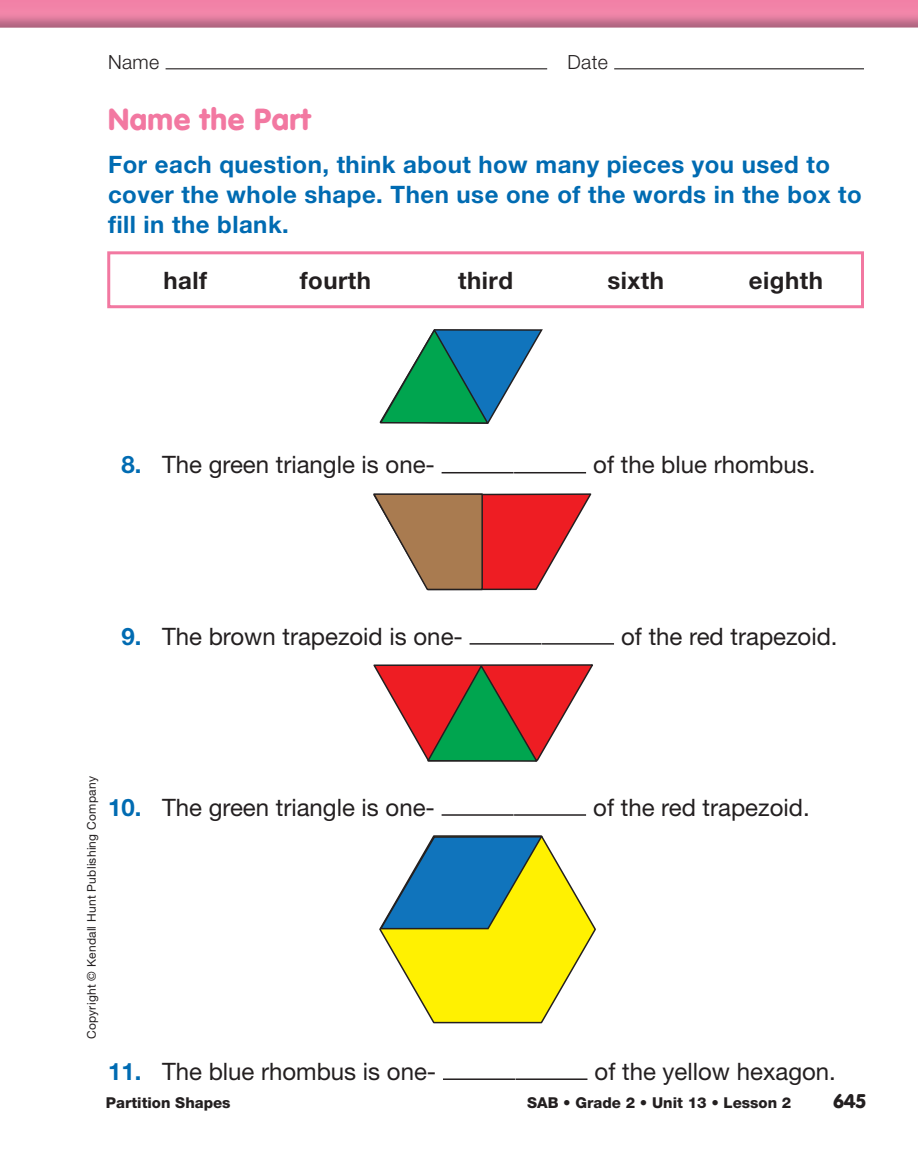
<style>
.page{position:relative;width:918px;height:1176px;background:#fff}
.page>*{position:absolute;margin:0;border:0;box-sizing:border-box;transform-origin:0 0}
.t1{font:900 30px "VAG Rounded Std";letter-spacing:.02em;color:#f278a1}
.t2{font:24px "Helvetica Neue";color:#231f20}
.t3{font:700 24px/30px "Helvetica Neue";letter-spacing:.02em;color:#006bb2}
.t4{font:700 24px "Helvetica Neue";letter-spacing:.02em;color:#231f20}
.t5{font:300 19.5px "Helvetica Neue";letter-spacing:.02em;color:#231f20}
.t6{font:900 19.5px "VAG Rounded Std";color:#231f20}
.t7{font:800 15px "Helvetica Neue";color:#231f20}
.t8{font:12px "Helvetica Neue";letter-spacing:.02em;color:#231f20}
.s1{font-weight:700;color:#006bb2}
</style>
<div class="page">
<div style="left:0;top:0;width:918px;height:13px;background:#f282a7"></div>
<img style="left:0;top:13px;width:918px;height:15px">
<hr style="left:166px;top:68px;width:381px;height:1px;background:#231f20">
<hr style="left:614px;top:68px;width:250px;height:1px;background:#231f20">
<hr style="left:442px;top:472px;width:72px;height:1px;background:#231f20">
<hr style="left:514px;top:472px;width:72px;height:1px;background:#231f20">
<hr style="left:470px;top:643px;width:72px;height:1px;background:#231f20">
<hr style="left:542px;top:643px;width:72px;height:1px;background:#231f20">
<hr style="left:442px;top:814px;width:72px;height:1px;background:#231f20">
<hr style="left:514px;top:814px;width:72px;height:1px;background:#231f20">
<hr style="left:443px;top:1078px;width:72px;height:1px;background:#231f20">
<hr style="left:515px;top:1078px;width:72px;height:1px;background:#231f20">
<svg style="left:379px;top:835px;width:217px;height:189px"></svg>
<div style="left:107px;top:251px;width:757px;height:57px;border:3px solid #f278a1"></div>
<svg style="left:379px;top:329px;width:164px;height:95px"></svg>
<svg style="left:373px;top:493px;width:219px;height:97px"></svg>
<svg style="left:373px;top:664px;width:220px;height:98px"></svg>
<p class="t5" style="left:108px;top:55px;width:53px">Name</p>
<p class="t5" style="left:567px;top:55px;width:42px">Date</p>
<p class="t1" style="left:108px;top:106px;width:204px">Name the Part</p>
<p class="t3" style="left:108px;top:152px;width:755px">For each question, think about how many pieces you used to cover the whole shape. Then use one of the words in the box to fill in the blank.</p>
<p class="t4" style="left:164px;top:272px;width:45px">half</p>
<p class="t4" style="left:300px;top:272px;width:73px">fourth</p>
<p class="t4" style="left:458px;top:272px;width:56px">third</p>
<p class="t4" style="left:607px;top:272px;width:58px">sixth</p>
<p class="t4" style="left:749px;top:272px;width:75px">eighth</p>
<p class="t2" style="left:121px;top:456px;width:315px"><span class="s1">8.</span> The green triangle is one-</p>
<p class="t2" style="left:593px;top:456px;width:224px">of the blue rhombus.</p>
<p class="t2" style="left:121px;top:627px;width:343px"><span class="s1">9.</span> The brown trapezoid is one-</p>
<p class="t2" style="left:621px;top:627px;width:218px">of the red trapezoid.</p>
<p class="t8" style="left:87px;top:1038px;width:264px;rotate:-90deg">Copyright © Kendall Hunt Publishing Company</p>
<p class="t2" style="left:108px;top:798px;width:328px"><span class="s1">10.</span> The green triangle is one-</p>
<p class="t2" style="left:593px;top:798px;width:218px">of the red trapezoid.</p>
<p class="t2" style="left:108px;top:1062px;width:330px"><span class="s1">11.</span> The blue rhombus is one-</p>
<p class="t2" style="left:595px;top:1062px;width:243px">of the yellow hexagon.</p>
<p class="t7" style="left:106px;top:1097px;width:126px">Partition Shapes</p>
<p class="t7" style="left:527px;top:1097px;width:266px">SAB • Grade 2 • Unit 13 • Lesson 2</p>
<p class="t6" style="left:833px;top:1092px;width:34px">645</p>
</div>
